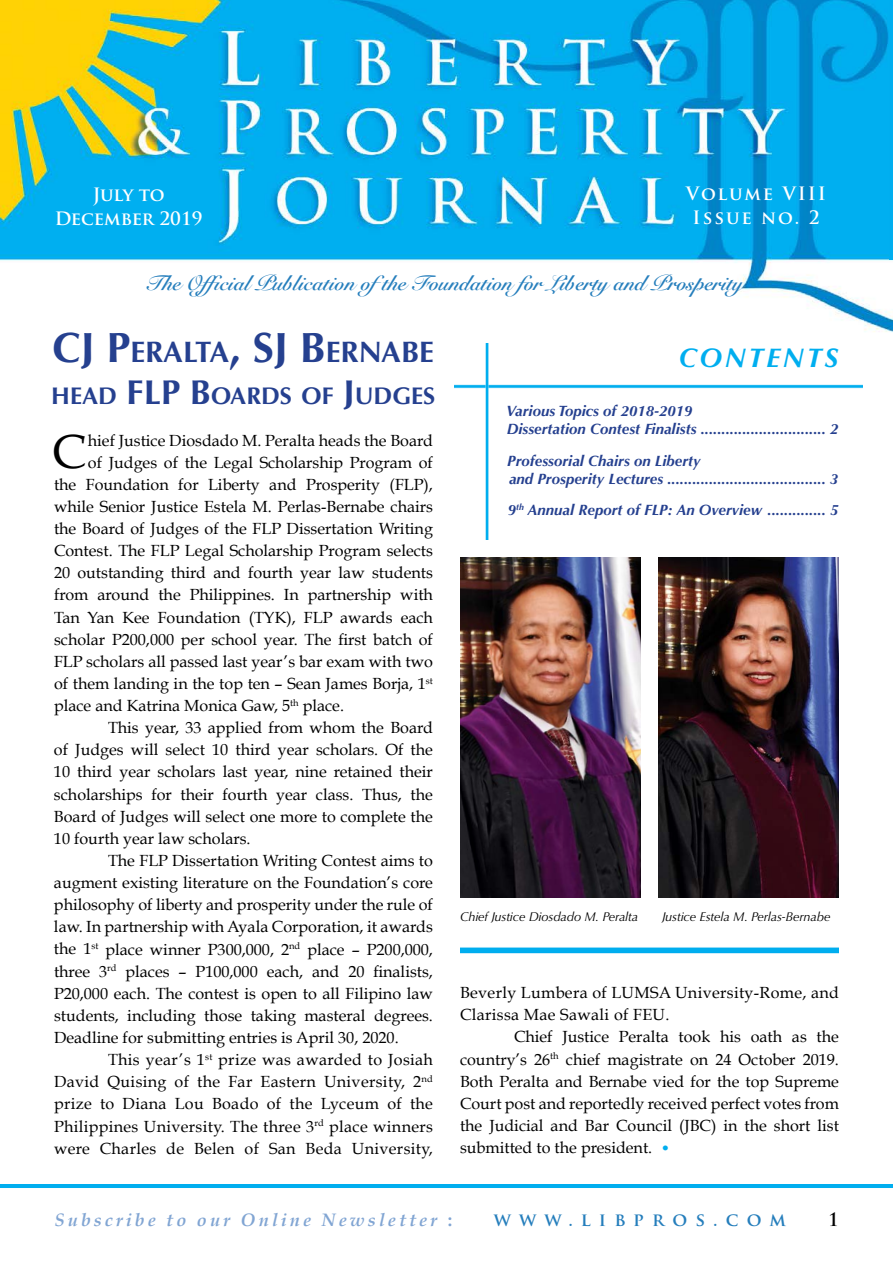
<style>
.page{position:relative;width:893px;height:1263px;background:#fff}
.page>*{position:absolute;margin:0;border:0;box-sizing:border-box;transform-origin:0 0}
.t1{font:47.85px "Book Antiqua";color:#000}
.t2{font:700 29.7px "Optima";color:#25408f}
.t3{font:italic 700 27px "Optima";letter-spacing:.1em;color:#00aeef}
.t4{font:700 24.15px "Optima";color:#25408f}
.t5{font:700 21px "Snell Roundhand";color:#257ebc}
.t6{font:italic 700 18px "Book Antiqua";letter-spacing:.17em;color:#81a5d3}
.t7{font:700 18px/24px "Trajan Pro";letter-spacing:.11em;color:#fff;text-align:center}
.t8{font:700 18px/24px "Trajan Pro";color:#fff;text-align:center}
.t9{font:700 18px "Trajan Pro";letter-spacing:.45em;color:#257ebc}
.t10{font:16.2px/22.2px "Book Antiqua";color:#000;text-align:justify}
.t11{font:16.2px/22px "Book Antiqua";letter-spacing:.02em;color:#000}
.t12{font:italic 700 15px/18px "Optima";color:#25408f}
.t13{font:700 15px "Trajan Pro";letter-spacing:.18em;color:#257ebc}
.t14{font:italic 12.75px "Optima";letter-spacing:-.01em;color:#000}
.s1{font-size:42.3px}
.s2{font-size:34.5px}
.s3{font-size:16.5px;color:#00aeef}
.s4{font-style:normal}
.s5{font-family:"Book Antiqua";font-size:18px}
.s6{font-size:18px;color:#000}
</style>
<div class="page">
<hr style="left:0;top:1184px;width:893px;height:4px;background:#00aeef">
<img style="left:0;top:0;width:893px;height:898px">
<img style="left:460px;top:947px;width:379px;height:7px">
<img style="left:454px;top:381px;width:409px;height:11px">
<img style="left:481px;top:344px;width:12px;height:195px">
<img style="left:889px;top:0;width:4px;height:259px">
<img style="left:460px;top:557px;width:180px;height:340px">
<img style="left:659px;top:557px;width:180px;height:340px">
<p class="t8" style="left:55px;top:183px;width:149px">July to<br>December 2019</p>
<p class="t7" style="left:686px;top:182px;width:141px">Volume VIII<br>Issue no. 2</p>
<p class="t5" style="left:146px;top:265px;width:598px">The Official Publication ofthe Foundation for Liberty and Prosperity</p>
<h2 class="t2" style="left:53px;top:335px;width:383px"><span class="s1">CJ P</span>ERALTA<span class="s1">, SJ B</span>ERNABE</h2>
<h3 class="t4" style="left:51px;top:382px;width:384px">HEAD <span class="s2">FLP B</span>OARDS OF <span class="s2">J</span>UDGES</h3>
<h1 class="t1" style="left:52px;top:422px;width:35px">C</h1>
<p class="t10" style="left:88px;top:429px;width:347px">hief Justice Diosdado M. Peralta heads the Board</p>
<p class="t10" style="left:88px;top:451px;width:347px">of Judges of the Legal Scholarship Program of</p>
<p class="t10" style="left:54px;top:473px;width:380px">the Foundation for Liberty and Prosperity (FLP),</p>
<p class="t10" style="left:54px;top:495px;width:380px">while Senior Justice Estela M. Perlas-Bernabe chairs</p>
<p class="t10" style="left:54px;top:517px;width:380px">the Board of Judges of the FLP Dissertation Writing</p>
<p class="t10" style="left:54px;top:540px;width:380px">Contest. The FLP Legal Scholarship Program selects</p>
<p class="t10" style="left:54px;top:562px;width:380px">20 outstanding third and fourth year law students</p>
<p class="t10" style="left:54px;top:584px;width:380px">from around the Philippines. In partnership with</p>
<p class="t10" style="left:54px;top:606px;width:380px">Tan Yan Kee Foundation (TYK), FLP awards each</p>
<p class="t10" style="left:54px;top:628px;width:380px">scholar P200,000 per school year. The first batch of</p>
<p class="t10" style="left:54px;top:650px;width:380px">FLP scholars all passed last year’s bar exam with two</p>
<p class="t10" style="left:54px;top:672px;width:380px">of them landing in the top ten – Sean James Borja, 1<sup>st</sup></p>
<p class="t10" style="left:54px;top:694px;width:292px">place and Katrina Monica Gaw, 5<sup>th</sup> place.</p>
<p class="t10" style="left:108px;top:717px;width:326px">This year, 33 applied from whom the Board</p>
<p class="t10" style="left:54px;top:739px;width:380px">of Judges will select 10 third year scholars. Of the</p>
<p class="t10" style="left:54px;top:761px;width:380px">10 third year scholars last year, nine retained their</p>
<p class="t10" style="left:54px;top:783px;width:380px">scholarships for their fourth year class. Thus, the</p>
<p class="t10" style="left:54px;top:805px;width:380px">Board of Judges will select one more to complete the</p>
<p class="t10" style="left:54px;top:827px;width:198px">10 fourth year law scholars.</p>
<p class="t10" style="left:108px;top:849px;width:326px">The FLP Dissertation Writing Contest aims to</p>
<p class="t10" style="left:54px;top:871px;width:380px">augment existing literature on the Foundation’s core</p>
<p class="t10" style="left:54px;top:894px;width:380px">philosophy of liberty and prosperity under the rule of</p>
<p class="t10" style="left:54px;top:916px;width:380px">law. In partnership with Ayala Corporation, it awards</p>
<p class="t10" style="left:54px;top:938px;width:380px">the 1<sup>st</sup> place winner P300,000, 2<sup>nd</sup> place – P200,000,</p>
<p class="t10" style="left:54px;top:960px;width:380px">three 3<sup>rd</sup> places – P100,000 each, and 20 finalists,</p>
<p class="t10" style="left:54px;top:982px;width:380px">P20,000 each. The contest is open to all Filipino law</p>
<p class="t10" style="left:54px;top:1004px;width:380px">students, including those taking masteral degrees.</p>
<p class="t10" style="left:54px;top:1026px;width:346px">Deadline for submitting entries is April 30, 2020.</p>
<p class="t11" style="left:108px;top:1048px;width:326px">This year’s 1<sup>st</sup> prize was awarded to Josiah</p>
<p class="t11" style="left:54px;top:1071px;width:380px">David Quising of the Far Eastern University, 2<sup>nd</sup></p>
<p class="t11" style="left:54px;top:1093px;width:380px">prize to Diana Lou Boado of the Lyceum of the</p>
<p class="t11" style="left:54px;top:1115px;width:380px">Philippines University. The three 3<sup>rd</sup> place winners</p>
<p class="t11" style="left:54px;top:1137px;width:380px">were Charles de Belen of San Beda University,</p>
<h3 class="t3" style="left:679px;top:342px;width:161px">CONTENTS</h3>
<p class="t12" style="left:506px;top:402px;width:334px">Various Topics of 2018-2019<br>Dissertation Contest Finalists .............................. 2</p>
<p class="t12" style="left:507px;top:452px;width:333px">Professorial Chairs on Liberty<br>and Prosperity Lectures ...................................... 3</p>
<p class="t12" style="left:508px;top:501px;width:332px">9<sup>th</sup> Annual Report of FLP: An Overview .............. 5</p>
<p class="t14" style="left:460px;top:909px;width:180px">Chief Justice Diosdado M. Peralta</p>
<p class="t14" style="left:662px;top:909px;width:170px">Justice Estela M. Perlas-Bernabe</p>
<p class="t11" style="left:460px;top:982px;width:380px">Beverly Lumbera of LUMSA University-Rome, and<br>Clarissa Mae Sawali of FEU.</p>
<p class="t10" style="left:460px;top:1026px;width:380px;text-indent:54px">Chief Justice Peralta took his oath as the country’s 26<sup>th</sup> chief magistrate on 24 October 2019.<br>Both Peralta and Bernabe vied for the top Supreme Court post and reportedly received perfect votes from the Judicial and Bar Council (JBC) in the short list submitted to the president. <span class="s3">•</span></p>
<p class="t6" style="left:55px;top:1210px;width:399px">Subscribe to our Online Newsletter <span class="s4">:</span></p>
<p class="t13" style="left:460px;top:1212px;width:380px">Liberty &amp; Prosperity Journal <span class="s5">•</span> <span class="s6">1</span></p>
<p class="t9" style="left:494px;top:1208px;width:294px">www.libpros.com</p>
</div>
